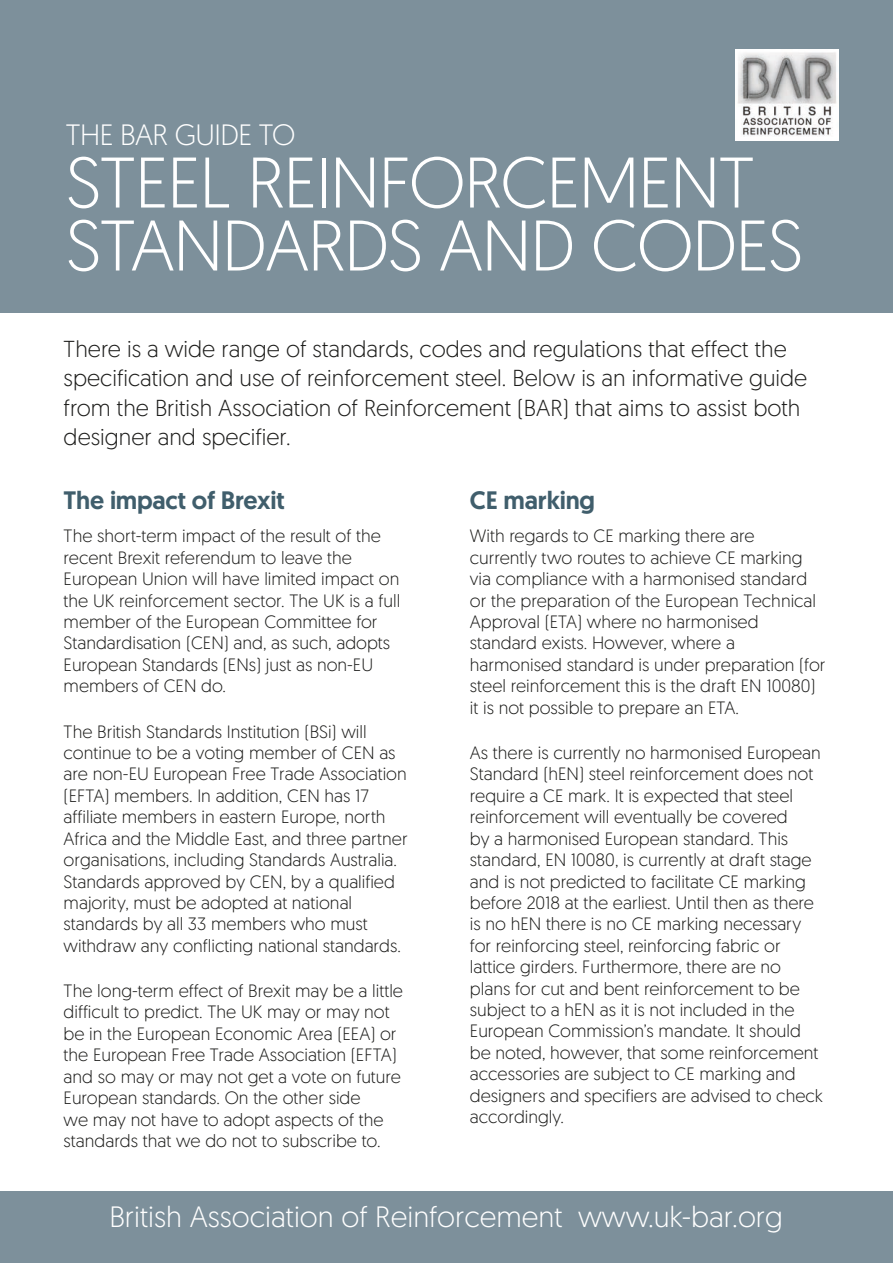
<style>
.page{position:relative;width:893px;height:1263px;background:#fff}
.page>*{position:absolute;margin:0;border:0;box-sizing:border-box;transform-origin:0 0}
.t1{font:300 71.4px/63px "Geomanist";letter-spacing:-.02em;color:#fff}
.t2{font:300 29.4px "Geomanist";color:#fff}
.t3{font:300 29.4px "Geomanist";letter-spacing:-.02em;color:#fff}
.t4{font:500 25.2px "Geomanist";letter-spacing:-.01em;color:#405e6c}
.t5{font:300 23.1px/29.2px "Geomanist";color:#1d1d1b}
.t6{font:300 17.85px/21.5px "Geomanist";color:#1d1d1b}
</style>
<div class="page">
<div style="left:0;top:0;width:893px;height:313px;background:#7d909b"></div>
<div style="left:0;top:1191px;width:893px;height:72px;background:#7d909b"></div>
<img style="left:736px;top:50px;width:103px;height:90px">
<h2 class="t3" style="left:66px;top:115px;width:231px">THE BAR GUIDE TO</h2>
<h1 class="t1" style="left:66px;top:148px;width:739px">STEEL REINFORCEMENT<br>STANDARDS AND CODES</h1>
<p class="t5" style="left:64px;top:334px;width:745px">There is a wide range of standards, codes and regulations that effect the specification and use of reinforcement steel. Below is an informative guide from the British Association of Reinforcement (BAR) that aims to assist both designer and specifier.</p>
<h3 class="t4" style="left:64px;top:483px;width:223px">The impact of Brexit</h3>
<p class="t6" style="left:64px;top:525px;width:338px">The short-term impact of the result of the recent Brexit referendum to leave the European Union will have limited impact on the UK reinforcement sector. The UK is a full member of the European Committee for Standardisation (CEN) and, as such, adopts European Standards (ENs) just as non-EU members of CEN do.</p>
<p class="t6" style="left:64px;top:720px;width:345px">The British Standards Institution (BSi) will continue to be a voting member of CEN as are non-EU European Free Trade Association (EFTA) members. In addition, CEN has 17 affiliate members in eastern Europe, north Africa and the Middle East, and three partner organisations, including Standards Australia.<br>Standards approved by CEN, by a qualified majority, must be adopted at national standards by all 33 members who must withdraw any conflicting national standards.</p>
<p class="t6" style="left:64px;top:979px;width:341px">The long-term effect of Brexit may be a little difficult to predict. The UK may or may not be in the European Economic Area (EEA) or the European Free Trade Association (EFTA) and so may or may not get a vote on future European standards. On the other side<br>we may not have to adopt aspects of the standards that we do not to subscribe to.</p>
<h3 class="t4" style="left:470px;top:483px;width:127px">CE marking</h3>
<p class="t6" style="left:470px;top:525px;width:357px">With regards to CE marking there are currently two routes to achieve CE marking via compliance with a harmonised standard or the preparation of the European Technical Approval (ETA) where no harmonised standard exists. However, where a harmonised standard is under preparation (for steel reinforcement this is the draft EN 10080) it is not possible to prepare an ETA.</p>
<p class="t6" style="left:470px;top:741px;width:354px">As there is currently no harmonised European Standard (hEN) steel reinforcement does not require a CE mark. It is expected that steel reinforcement will eventually be covered<br>by a harmonised European standard. This standard, EN 10080, is currently at draft stage and is not predicted to facilitate CE marking before 2018 at the earliest. Until then as there is no hEN there is no CE marking necessary for reinforcing steel, reinforcing fabric or lattice girders. Furthermore, there are no plans for cut and bent reinforcement to be subject to a hEN as it is not included in the European Commission’s mandate. It should be noted, however, that some reinforcement accessories are subject to CE marking and designers and specifiers are advised to check accordingly.</p>
<h2 class="t2" style="left:109px;top:1198px;width:675px">British Association of Reinforcement www.uk-bar.org</h2>
</div>
